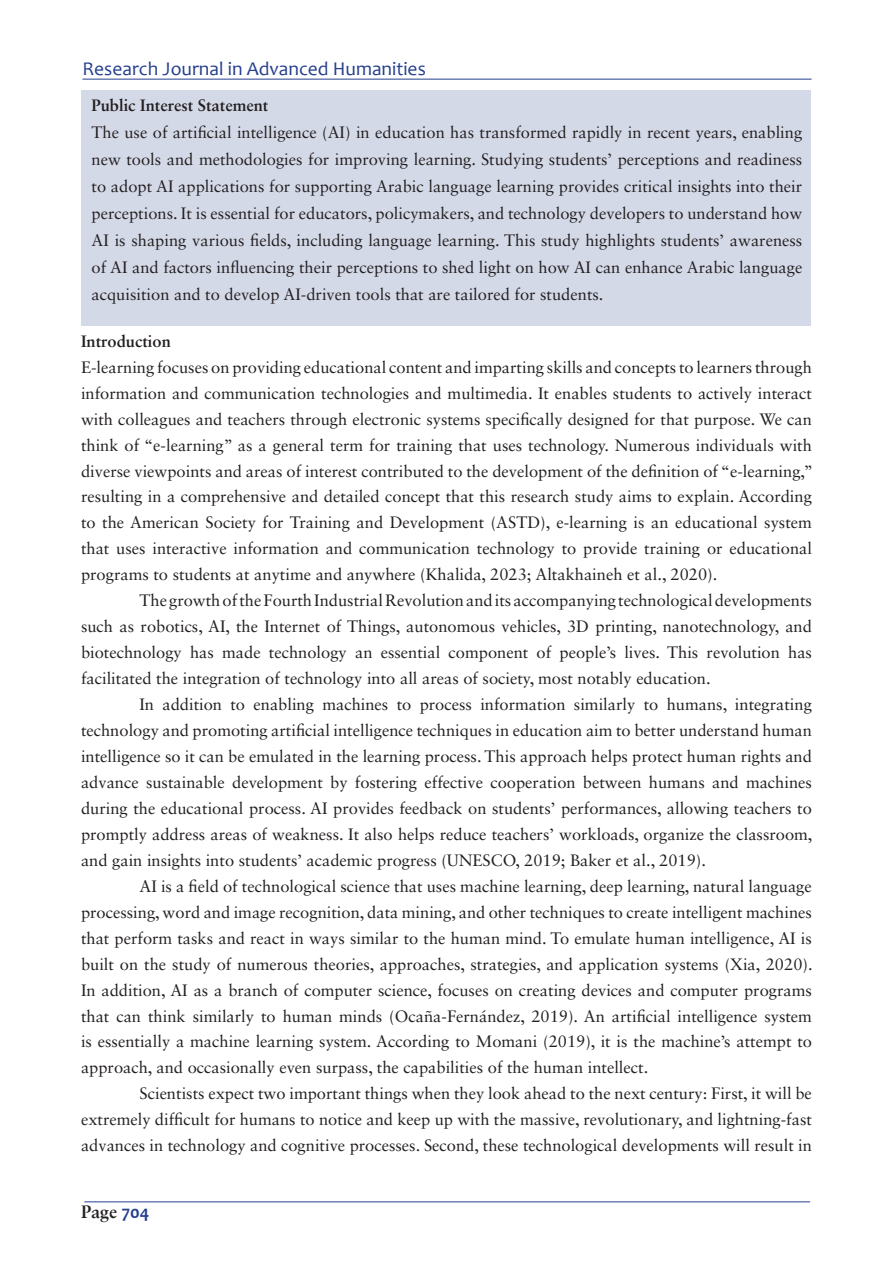
<style>
.page{position:relative;width:893px;height:1263px;background:#fff}
.page>*{position:absolute;margin:0;border:0;box-sizing:border-box;transform-origin:0 0}
.t1{font:19.5px "Candara";color:#253f8e}
.t2{font:700 18px "Sabon";color:#231f20}
.t3{font:16.5px/26px "Sabon LT Std";color:#231f20;text-align:justify}
._2-_SJOM_H1{font:700 16.5px "Sabon LT Std";color:#231f20}
._5_-SJOM_Text{font:700 16.5px "Sabon LT Std";color:#231f20}
.s1{font-family:"Candara";color:#253f8e}
</style>
<div class="page">
<hr style="left:84px;top:1201px;width:726px;height:1px;background:#253f8e">
<hr style="left:82px;top:79px;width:730px;height:1px;background:#253f8e">
<div style="left:82px;top:90px;width:729px;height:235px;background:#d4d9e8"></div>
<p class="t1" style="left:82px;top:56px;width:345px">Research Journal in Advanced Humanities</p>
<p class="_2-_SJOM_H1" style="left:92px;top:95px;width:178px">Public Interest Statement</p>
<p class="t3" style="left:92px;top:119px;width:712px;line-height:27px">The use of artificial intelligence (AI) in education has transformed rapidly in recent years, enabling new tools and methodologies for improving learning. Studying students’ perceptions and readiness to adopt AI applications for supporting Arabic language learning provides critical insights into their perceptions. It is essential for educators, policymakers, and technology developers to understand how AI is shaping various fields, including language learning. This study highlights students’ awareness of AI and factors influencing their perceptions to shed light on how AI can enhance Arabic language acquisition and to develop AI-driven tools that are tailored for students.</p>
<p class="_5_-SJOM_Text" style="left:81px;top:331px;width:91px">Introduction</p>
<p class="t3" style="left:81px;top:354px;width:734px">E-learning focuses on providing educational content and imparting skills and concepts to learners through information and communication technologies and multimedia. It enables students to actively interact with colleagues and teachers through electronic systems specifically designed for that purpose. We can think of “e-learning” as a general term for training that uses technology. Numerous individuals with diverse viewpoints and areas of interest contributed to the development of the definition of “e-learning,” resulting in a comprehensive and detailed concept that this research study aims to explain. According to the American Society for Training and Development (ASTD), e-learning is an educational system that uses interactive information and communication technology to provide training or educational programs to students at anytime and anywhere (Khalida, 2023; Altakhaineh et al., 2020).</p>
<p class="t3" style="left:81px;top:587px;width:732px;text-indent:58px">The growth of the Fourth Industrial Revolution and its accompanying technological developments such as robotics, AI, the Internet of Things, autonomous vehicles, 3D printing, nanotechnology, and biotechnology has made technology an essential component of people’s lives. This revolution has facilitated the integration of technology into all areas of society, most notably education.</p>
<p class="t3" style="left:81px;top:691px;width:733px;text-indent:58px">In addition to enabling machines to process information similarly to humans, integrating technology and promoting artificial intelligence techniques in education aim to better understand human intelligence so it can be emulated in the learning process. This approach helps protect human rights and advance sustainable development by fostering effective cooperation between humans and machines during the educational process. AI provides feedback on students’ performances, allowing teachers to promptly address areas of weakness. It also helps reduce teachers’ workloads, organize the classroom, and gain insights into students’ academic progress (UNESCO, 2019; Baker et al., 2019).</p>
<p class="t3" style="left:81px;top:873px;width:733px;text-indent:58px">AI is a field of technological science that uses machine learning, deep learning, natural language processing, word and image recognition, data mining, and other techniques to create intelligent machines that perform tasks and react in ways similar to the human mind. To emulate human intelligence, AI is built on the study of numerous theories, approaches, strategies, and application systems (Xia, 2020).<br>In addition, AI as a branch of computer science, focuses on creating devices and computer programs that can think similarly to human minds (Ocaña-Fernández, 2019). An artificial intelligence system is essentially a machine learning system. According to Momani (2019), it is the machine’s attempt to approach, and occasionally even surpass, the capabilities of the human intellect.</p>
<p class="t3" style="left:81px;top:1080px;width:732px;text-indent:58px">Scientists expect two important things when they look ahead to the next century: First, it will be extremely difficult for humans to notice and keep up with the massive, revolutionary, and lightning-fast advances in technology and cognitive processes. Second, these technological developments will result in</p>
<p class="t2" style="left:81px;top:1201px;width:70px">Page <span class="s1">704</span></p>
</div>
